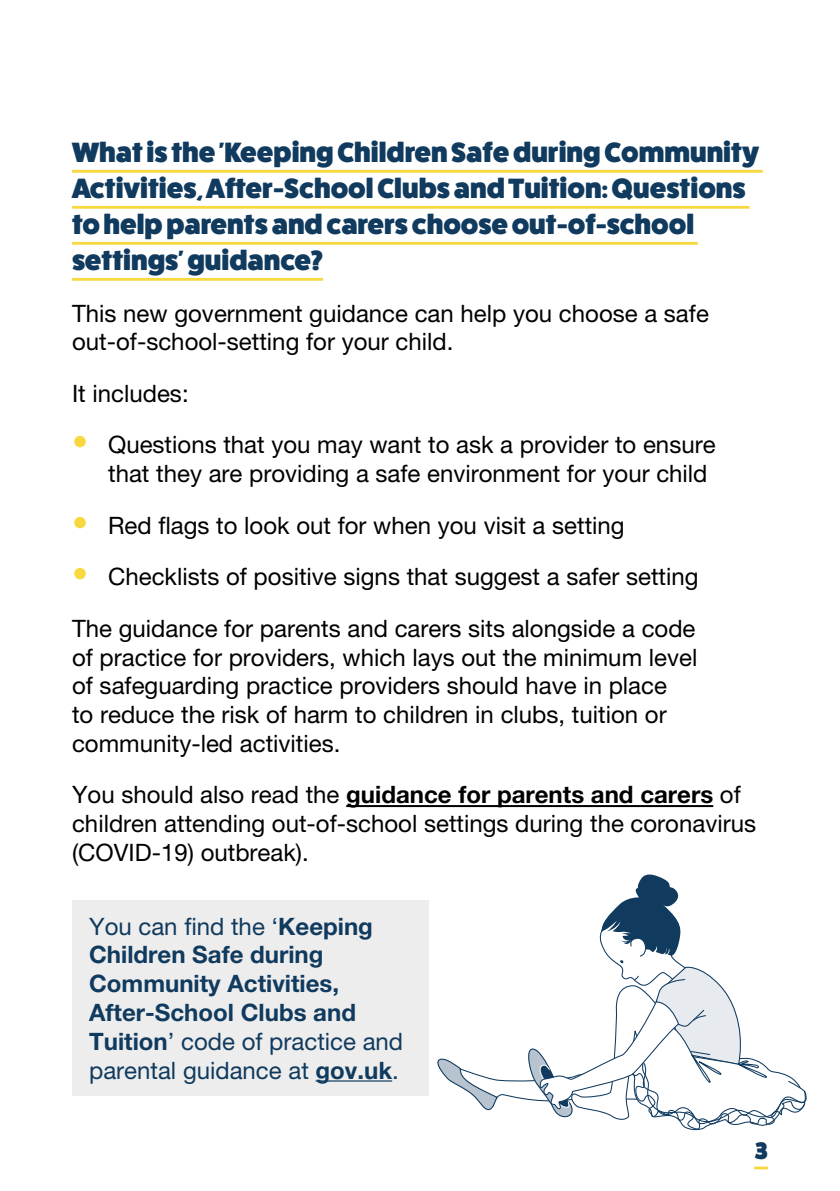
<style>
.page{position:relative;width:840px;height:1191px;background:#fff}
.page>*{position:absolute;margin:0;border:0;box-sizing:border-box;transform-origin:0 0}
.Sub-header{font:800 28px/36px "Fat Frank";color:#103a5e}
.Body_text{font:24px/28.8px "Helvetica Neue LT Pro";color:#000}
.Body_text-2{font:700 24px/28.8px "Helvetica Neue LT Pro";color:#103a5e}
.t1{font:800 24px "Fat Frank";color:#103a5e}
.s1{font-size:32px;color:#f7d93f}
.s2{font-weight:700}
.s3{font-weight:400}
</style>
<div class="page">
<hr style="left:72px;top:170px;width:690px;height:3px;background:#f7d93f">
<hr style="left:72px;top:206px;width:677px;height:3px;background:#f7d93f">
<hr style="left:72px;top:242px;width:625px;height:3px;background:#f7d93f">
<hr style="left:72px;top:278px;width:251px;height:3px;background:#f7d93f">
<hr style="left:346px;top:805px;width:367px;height:2px;background:#000">
<div style="left:72px;top:900px;width:356px;height:195px;background:#ededed"></div>
<hr style="left:315px;top:1080px;width:77px;height:1px;background:#103a5e">
<hr style="left:753px;top:1166px;width:14px;height:3px;background:#f7d93f">
<svg style="left:437px;top:874px;width:370px;height:257px"></svg>
<h2 class="Sub-header" style="left:72px;top:135px;width:688px">What is the 'Keeping Children Safe during Community Activities, After-School Clubs and Tuition: Questions to help parents and carers choose out-of-school settings' guidance?</h2>
<p class="Body_text" style="left:72px;top:298px;width:638px">This new government guidance can help you choose a safe out‑of-school-setting for your child.</p>
<p class="Body_text" style="left:72px;top:379px;width:118px">It includes:</p>
<p class="Body_text" style="left:108px;top:430px;width:608px;text-indent:-36px"><span class="s1">•</span> Questions that you may want to ask a provider to ensure that they are providing a safe environment for your child</p>
<p class="Body_text" style="left:72px;top:510px;width:554px"><span class="s1">•</span> Red flags to look out for when you visit a setting</p>
<p class="Body_text" style="left:72px;top:562px;width:627px"><span class="s1">•</span> Checklists of positive signs that suggest a safer setting</p>
<p class="Body_text" style="left:72px;top:613px;width:626px">The guidance for parents and carers sits alongside a code of practice for providers, which lays out the minimum level of safeguarding practice providers should have in place<br>to reduce the risk of harm to children in clubs, tuition or community-led activities.</p>
<p class="Body_text" style="left:72px;top:780px;width:685px">You should also read the <span class="s2">guidance for parents and carers</span> of children attending out-of-school settings during the coronavirus (COVID-19) outbreak).</p>
<p class="Body_text-2" style="left:89px;top:911px;width:315px"><span class="s3">You can find the ‘</span>Keeping<br>Children Safe during<br>Community Activities,<br>After‑School Clubs and<br>Tuition<span class="s3">’ code of practice and parental guidance at</span> gov.uk<span class="s3">.</span></p>
<p class="t1" style="left:753px;top:1137px;width:15px">3</p>
</div>
